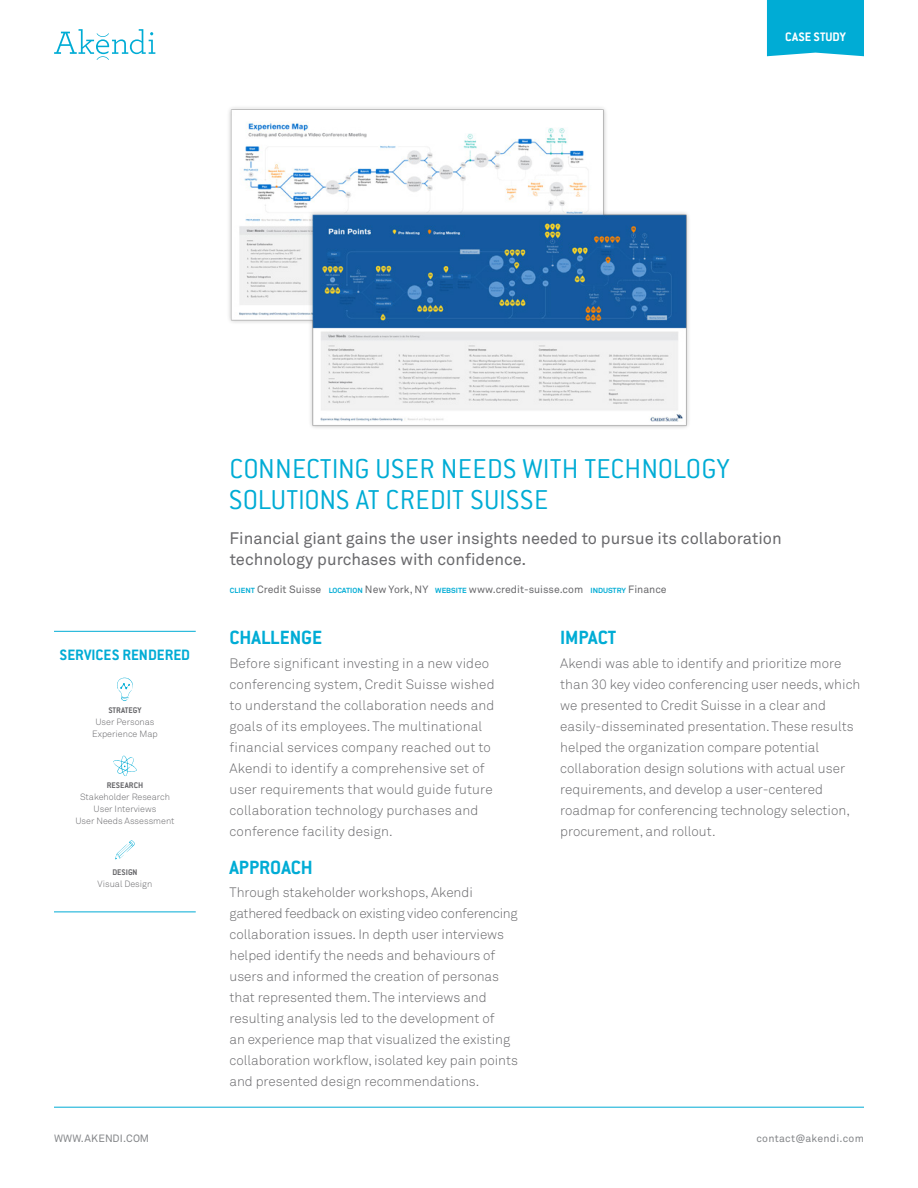
<style>
.page{position:relative;width:918px;height:1188px;background:#fff}
.page>*{position:absolute;margin:0;border:0;box-sizing:border-box;transform-origin:0 0}
.Project_Intro_Header{font:300 30px/31.5px "Conduit ITC Std";color:#00acd5}
.Section_Head{font:700 21px "Conduit ITC Std";color:#00acd5}
.About_Client_Subhead{font:16.5px/21px "Akkurat";color:#69696c}
.t1{font:700 16.5px "Conduit ITC Std";color:#00acd5}
.Body{font:300 13.5px/21px "Akkurat";color:#69696c}
.t2{font:700 13.5px "Conduit ITC Std";color:#fff}
.Small_Body{font:10.5px "Akkurat";color:#69696c}
.Email{font:10.5px "Akkurat";letter-spacing:.025em;color:#848689}
.Email-2{font:10.5px "Akkurat";letter-spacing:.005em;color:#848689}
.Sidebar_Body{font:300 9px/12px "Akkurat";color:#69696c;text-align:center}
.Sidebar_Subhead{font:700 9px "Conduit ITC Std";color:#69696c}
.s1{font-weight:700;font-size:7.35px;color:#00acd5}
</style>
<div class="page">
<div style="left:767px;top:0;width:97px;height:56px;background:#00acd5"></div>
<svg style="left:54px;top:29px;width:101px;height:31px"></svg>
<hr style="left:54px;top:1107px;width:810px;height:1px;background:#00acd5">
<hr style="left:54px;top:631px;width:142px;height:1px;background:#00acd5">
<img style="left:229px;top:107px;width:460px;height:321px">
<hr style="left:54px;top:912px;width:142px;height:1px;background:#00acd5">
<svg style="left:117px;top:678px;width:16px;height:23px"></svg>
<svg style="left:113px;top:756px;width:24px;height:20px"></svg>
<svg style="left:115px;top:840px;width:20px;height:19px"></svg>
<p class="t2" style="left:785px;top:29px;width:62px">CASE STUDY</p>
<p class="t1" style="left:60px;top:645px;width:132px">SERVICES RENDERED</p>
<p class="Sidebar_Subhead" style="left:108px;top:705px;width:35px">STRATEGY</p>
<p class="Sidebar_Body" style="left:92px;top:716px;width:67px">User Personas<br>Experience Map</p>
<p class="Sidebar_Subhead" style="left:107px;top:780px;width:38px">RESEARCH</p>
<p class="Sidebar_Body" style="left:75px;top:791px;width:101px">Stakeholder Research<br>User Interviews<br>User Needs Assessment</p>
<p class="Sidebar_Subhead" style="left:112px;top:867px;width:27px">DESIGN</p>
<p class="Sidebar_Body" style="left:98px;top:878px;width:56px">Visual Design</p>
<p class="Project_Intro_Header" style="left:229px;top:452px;width:503px">CONNECTING USER NEEDS WITH TECHNOLOGY<br>SOLUTIONS AT CREDIT SUISSE</p>
<p class="About_Client_Subhead" style="left:230px;top:527px;width:554px">Financial giant gains the user insights needed to pursue its collaboration technology purchases with confidence.</p>
<p class="Small_Body" style="left:230px;top:582px;width:438px"><span class="s1">CLIENT</span> Credit Suisse <span class="s1">LOCATION</span> New York, NY <span class="s1">WEBSITE</span> www.credit-suisse.com <span class="s1">INDUSTRY</span> Finance</p>
<p class="Section_Head" style="left:230px;top:625px;width:94px">CHALLENGE</p>
<p class="Body" style="left:230px;top:652px;width:267px">Before significant investing in a new video conferencing system, Credit Suisse wished to understand the collaboration needs and goals of its employees. The multinational financial services company reached out to Akendi to identify a comprehensive set of user requirements that would guide future collaboration technology purchases and conference facility design.</p>
<p class="Section_Head" style="left:230px;top:855px;width:85px">APPROACH</p>
<p class="Body" style="left:230px;top:881px;width:290px">Through stakeholder workshops, Akendi gathered feedback on existing video conferencing collaboration issues. In depth user interviews helped identify the needs and behaviours of users and informed the creation of personas that represented them. The interviews and resulting analysis led to the development of<br>an experience map that visualized the existing collaboration workflow, isolated key pain points and presented design recommendations.</p>
<p class="Section_Head" style="left:560px;top:625px;width:58px">IMPACT</p>
<p class="Body" style="left:560px;top:652px;width:302px">Akendi was able to identify and prioritize more than 30 key video conferencing user needs, which we presented to Credit Suisse in a clear and easily-disseminated presentation. These results helped the organization compare potential collaboration design solutions with actual user requirements, and develop a user-centered roadmap for conferencing technology selection, procurement, and rollout.</p>
<p class="Email-2" style="left:54px;top:1131px;width:97px">WWW.AKENDI.COM</p>
<p class="Email" style="left:756px;top:1131px;width:109px">contact@akendi.com</p>
</div>
